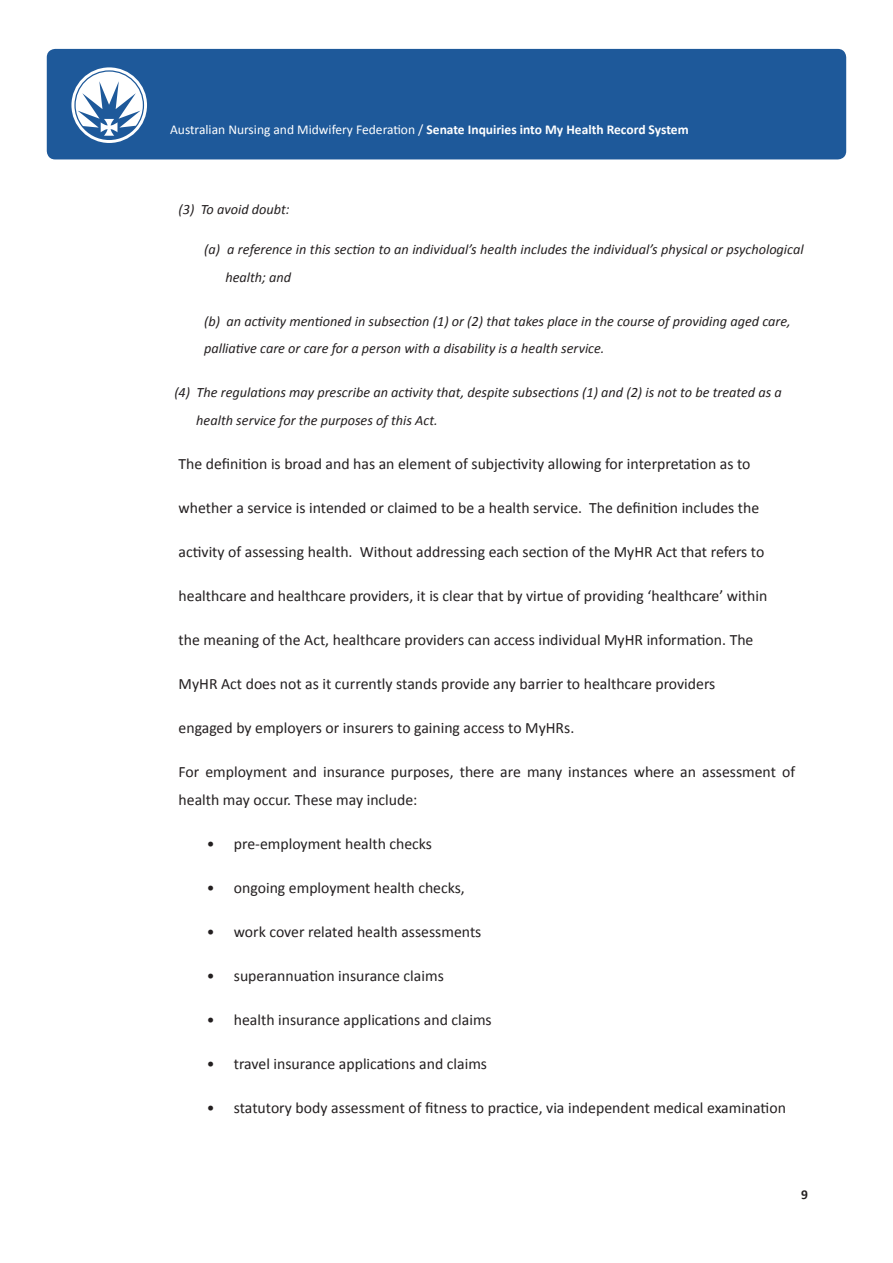
<style>
.page{position:relative;width:893px;height:1263px;background:#fff}
.page>*{position:absolute;margin:0;border:0;box-sizing:border-box;transform-origin:0 0}
.t1{font:15.75px/27.8px "Calibri";color:#231f20}
.t2{font:italic 14.25px/27.8px "Calibri";color:#231f20}
.t3{font:13.5px "Calibri";color:#fff}
.t4{font:700 13.5px "Calibri";color:#231f20}
.s1{font-weight:700}
</style>
<div class="page">
<div style="left:47px;top:49px;width:799px;height:110px;background:#1e599a;border-radius:9px"></div>
<svg style="left:71px;top:67px;width:76px;height:76px"></svg>
<p class="t3" style="left:170px;top:121px;width:520px">Australian Nursing and Midwifery Federation / <span class="s1">Senate Inquiries into My Health Record System</span></p>
<p class="t2" style="left:179px;top:195px;width:113px">(3) To avoid doubt:</p>
<p class="t2" style="left:225px;top:235px;width:580px;text-indent:-21px">(a) a reference in this section to an individual’s health includes the individual’s physical or psychological health; and</p>
<p class="t2" style="left:204px;top:306px;width:588px">(b) an activity mentioned in subsection (1) or (2) that takes place in the course of providing aged care, palliative care or care for a person with a disability is a health service.</p>
<p class="t2" style="left:196px;top:378px;width:587px;text-indent:-22px">(4) The regulations may prescribe an activity that, despite subsections (1) and (2) is not to be treated as a health service for the purposes of this Act.</p>
<p class="t1" style="left:179px;top:450px;width:573px">The definition is broad and has an element of subjectivity allowing for interpretation as to</p>
<p class="t1" style="left:179px;top:494px;width:582px">whether a service is intended or claimed to be a health service. The definition includes the</p>
<p class="t1" style="left:179px;top:538px;width:587px">activity of assessing health. Without addressing each section of the MyHR Act that refers to</p>
<p class="t1" style="left:179px;top:582px;width:590px">healthcare and healthcare providers, it is clear that by virtue of providing ‘healthcare’ within</p>
<p class="t1" style="left:179px;top:626px;width:576px">the meaning of the Act, healthcare providers can access individual MyHR information. The</p>
<p class="t1" style="left:179px;top:670px;width:538px">MyHR Act does not as it currently stands provide any barrier to healthcare providers</p>
<p class="t1" style="left:179px;top:714px;width:397px">engaged by employers or insurers to gaining access to MyHRs.</p>
<p class="t1" style="left:179px;top:758px;width:618px">For employment and insurance purposes, there are many instances where an assessment of health may occur. These may include:</p>
<p class="t1" style="left:207px;top:830px;width:227px">• pre-employment health checks</p>
<p class="t1" style="left:207px;top:874px;width:260px">• ongoing employment health checks,</p>
<p class="t1" style="left:207px;top:918px;width:276px">• work cover related health assessments</p>
<p class="t1" style="left:207px;top:962px;width:238px">• superannuation insurance claims</p>
<p class="t1" style="left:207px;top:1006px;width:286px">• health insurance applications and claims</p>
<p class="t1" style="left:207px;top:1050px;width:282px">• travel insurance applications and claims</p>
<p class="t1" style="left:207px;top:1094px;width:581px">• statutory body assessment of fitness to practice, via independent medical examination</p>
<p class="t4" style="left:801px;top:1186px;width:8px">9</p>
</div>
